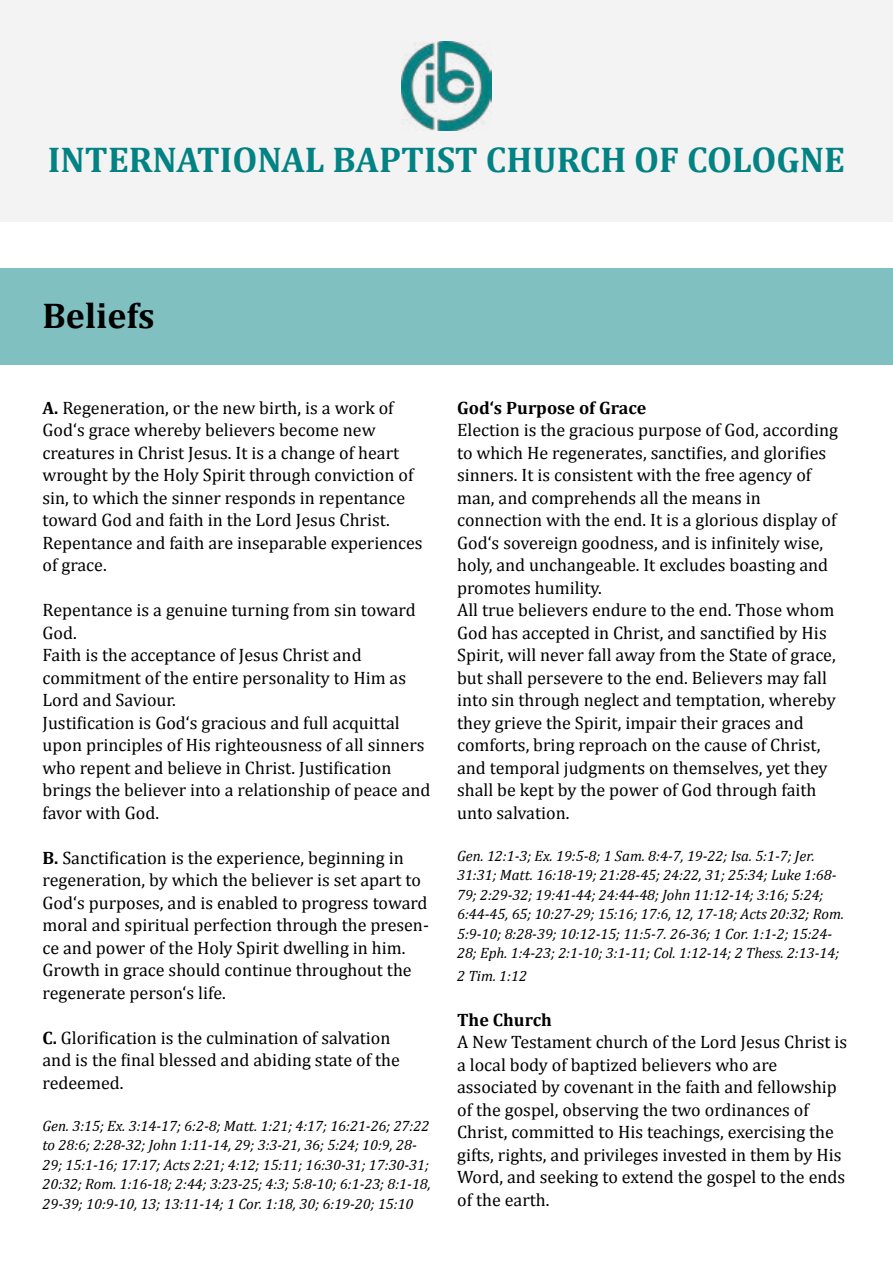
<style>
.page{position:relative;width:893px;height:1263px;background:#fff}
.page>*{position:absolute;margin:0;border:0;box-sizing:border-box;transform-origin:0 0}
.t1{font:700 36px "Cambria";color:#038283}
.t2{font:700 36px "Cambria";color:#000}
.t3{font:18px/22.5px "Cambria";color:#000}
.t4{font:700 18px "Cambria";color:#000}
.t5{font:italic 15px/19.5px "Cambria";color:#000}
.s1{font-weight:700}
</style>
<div class="page">
<div style="left:0;top:268px;width:893px;height:96px;background:#81c0c1"></div>
<div style="left:0;top:0;width:893px;height:222px;background:#f4f3f3"></div>
<img style="left:402px;top:41px;width:89px;height:90px">
<h1 class="t1" style="left:48px;top:134px;width:799px">INTERNATIONAL BAPTIST CHURCH OF COLOGNE</h1>
<h1 class="t2" style="left:43px;top:290px;width:114px">Beliefs</h1>
<p class="t3" style="left:43px;top:396px;width:382px"><span class="s1">A.</span> Regeneration, or the new birth, is a work of God‘s grace whereby believers become new creatures in Christ Jesus. It is a change of heart wrought by the Holy Spirit through conviction of sin, to which the sinner responds in repentance toward God and faith in the Lord Jesus Christ.<br>Repentance and faith are inseparable experiences of grace.</p>
<p class="t3" style="left:43px;top:599px;width:389px">Repentance is a genuine turning from sin toward God.<br>Faith is the acceptance of Jesus Christ and commitment of the entire personality to Him as Lord and Saviour.<br>Justification is God‘s gracious and full acquittal upon principles of His righteousness of all sinners who repent and believe in Christ. Justification brings the believer into a relationship of peace and favor with God.</p>
<p class="t3" style="left:43px;top:846px;width:388px"><span class="s1">B.</span> Sanctification is the experience, beginning in regeneration, by which the believer is set apart to God‘s purposes, and is enabled to progress toward moral and spiritual perfection through the presen&shy;ce and power of the Holy Spirit dwelling in him.<br>Growth in grace should continue throughout the regenerate person‘s life.</p>
<p class="t3" style="left:43px;top:1026px;width:359px"><span class="s1">C.</span> Glorification is the culmination of salvation and is the final blessed and abiding state of the redeemed.</p>
<p class="t5" style="left:43px;top:1115px;width:390px">Gen. 3:15; Ex. 3:14-17; 6:2-8; Matt. 1:21; 4:17; 16:21-26; 27:22 to 28:6; 2:28-32; John 1:11-14, 29; 3:3-21, 36; 5:24; 10:9, 28- 29; 15:1-16; 17:17; Acts 2:21; 4:12; 15:11; 16:30-31; 17:30-31; 20:32; Rom. 1:16-18; 2:44; 3:23-25; 4:3; 5:8-10; 6:1-23; 8:1-18, 29-39; 10:9-10, 13; 13:11-14; 1 Cor. 1:18, 30; 6:19-20; 15:10</p>
<p class="t4" style="left:457px;top:395px;width:191px">God‘s Purpose of Grace</p>
<p class="t3" style="left:457px;top:419px;width:382px">Election is the gracious purpose of God, according to which He regenerates, sanctifies, and glorifies sinners. It is consistent with the free agency of man, and comprehends all the means in connection with the end. It is a glorious display of God‘s sovereign goodness, and is infinitely wise, holy, and unchangeable. It excludes boasting and promotes humility.<br>All true believers endure to the end. Those whom God has accepted in Christ, and sanctified by His Spirit, will never fall away from the State of grace, but shall persevere to the end. Believers may fall into sin through neglect and temptation, whereby they grieve the Spirit, impair their graces and comforts, bring reproach on the cause of Christ, and temporal judgments on themselves, yet they shall be kept by the power of God through faith unto salvation.</p>
<p class="t5" style="left:457px;top:845px;width:388px">Gen. 12:1-3; Ex. 19:5-8; 1 Sam. 8:4-7, 19-22; Isa. 5:1-7; Jer.<br>31:31; Matt. 16:18-19; 21:28-45; 24:22, 31; 25:34; Luke 1:68- 79; 2:29-32; 19:41-44; 24:44-48; John 11:12-14; 3:16; 5:24; 6:44-45, 65; 10:27-29; 15:16; 17:6, 12, 17-18; Acts 20:32; Rom.<br>5:9-10; 8:28-39; 10:12-15; 11:5-7. 26-36; 1 Cor. 1:1-2; 15:24- 28; Eph. 1:4-23; 2:1-10; 3:1-11; Col. 1:12-14; 2 Thess. 2:13-14;</p>
<p class="t5" style="left:457px;top:965px;width:71px">2 Tim. 1:12</p>
<p class="t4" style="left:457px;top:1007px;width:96px">The Church</p>
<p class="t3" style="left:457px;top:1031px;width:392px">A New Testament church of the Lord Jesus Christ is a local body of baptized believers who are associated by covenant in the faith and fellowship of the gospel, observing the two ordinances of Christ, committed to His teachings, exercising the gifts, rights, and privileges invested in them by His Word, and seeking to extend the gospel to the ends of the earth.</p>
</div>
